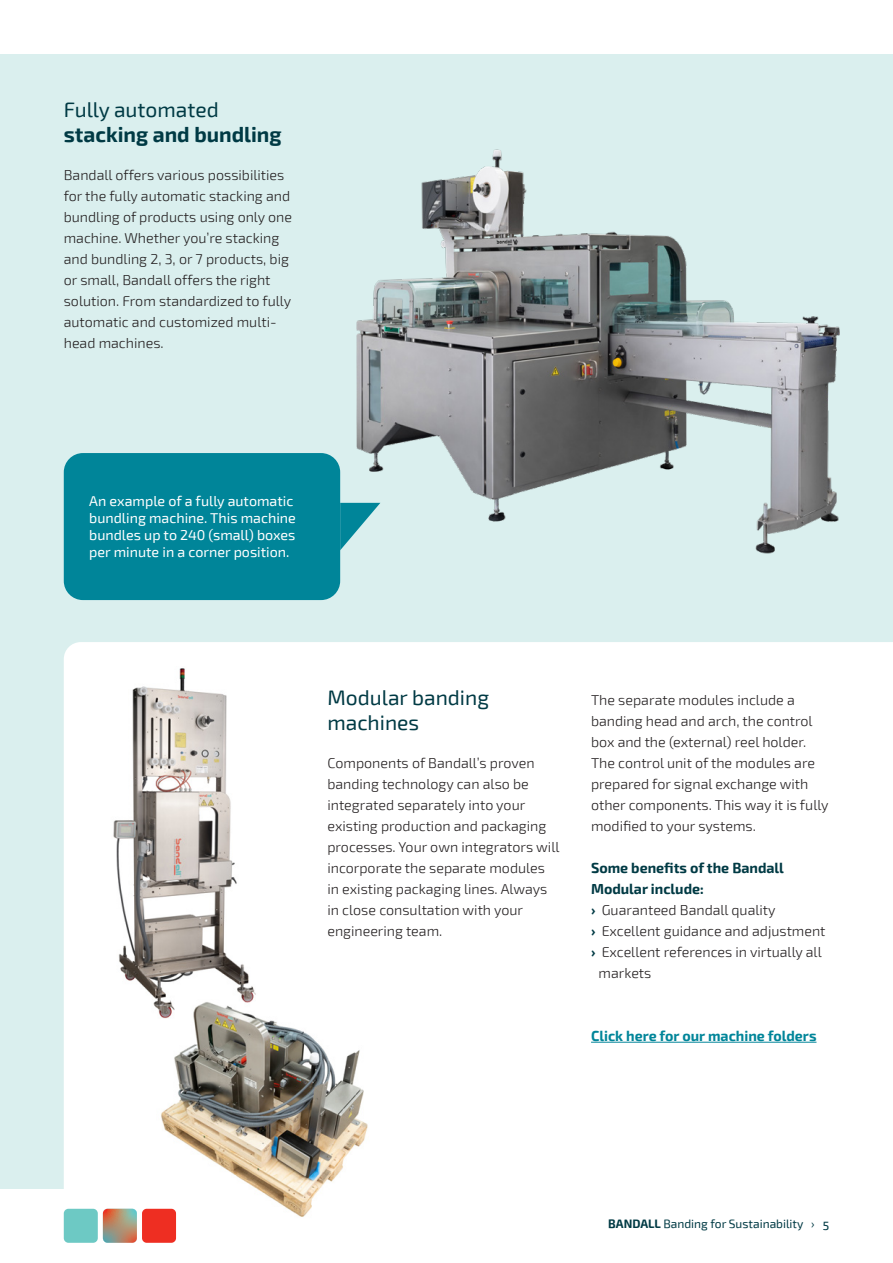
<style>
.page{position:relative;width:893px;height:1263px;background:#fff}
.page>*{position:absolute;margin:0;border:0;box-sizing:border-box;transform-origin:0 0}
.Subkop{font:700 21px/25.2px "Exo 2";color:#003a44}
.Subkop-2{font:21px/25.2px "Exo 2";color:#003a44}
.Bodytekst_NL{font:300 14.25px/21px "Exo 2";color:#231f20}
.Subkop_Bruin{font:14.25px/17.1px "Exo 2";color:#fff}
.Bodytekst_NL-2{font:700 14.25px/21px "Exo 2";color:#003a44}
.Bodytekst_NL-3{font:700 14.25px "Exo 2";color:#008599}
.t1{font:12px "Exo 2";color:#003a44}
.s1{font-weight:400}
.s2{font-weight:700;color:#003a44}
.s3{font-weight:700}
.s4{font-weight:500}
</style>
<div class="page">
<div style="left:142px;top:1209px;width:34px;height:34px;background:#ee2e22;border-radius:5px"></div>
<div style="left:64px;top:1209px;width:34px;height:34px;background:#6dc9c4;border-radius:5px"></div>
<svg style="left:103px;top:1209px;width:34px;height:34px"></svg>
<div style="left:0;top:54px;width:893px;height:1134px;background:#daefee"></div>
<div style="left:64px;top:642px;width:829px;height:546px;background:#fff"></div>
<hr style="left:591px;top:1042px;width:225px;height:1px;background:#008599">
<img style="left:334px;top:149px;width:506px;height:420px">
<div style="left:64px;top:453px;width:276px;height:147px;background:#008599;border-radius:19px"></div>
<svg style="left:340px;top:503px;width:40px;height:47px"></svg>
<img style="left:106px;top:667px;width:154px;height:353px">
<img style="left:156px;top:999px;width:218px;height:219px">
<p class="Subkop" style="left:64px;top:98px;width:219px"><span class="s1">Fully automated </span>stacking and bundling</p>
<p class="Bodytekst_NL" style="left:64px;top:165px;width:230px">Bandall offers various possibilities for the fully automatic stacking and bundling of products using only one machine. Whether you’re stacking and bundling 2, 3, or 7 products, big or small, Bandall offers the right solution. From standardized to fully automatic and customized multi&shy;head machines.</p>
<p class="Subkop_Bruin" style="left:89px;top:493px;width:208px">An example of a fully automatic bundling machine. This machine bundles up to 240 (small) boxes per minute in a corner position.</p>
<p class="Subkop-2" style="left:327px;top:685px;width:163px">Modular banding machines</p>
<p class="Bodytekst_NL" style="left:327px;top:753px;width:234px">Components of Bandall’s proven banding technology can also be integrated separately into your existing production and packaging processes. Your own integrators will incorporate the separate modules in existing packaging lines. Always in close consultation with your engineering team.</p>
<p class="Bodytekst_NL" style="left:591px;top:690px;width:239px">The separate modules include a banding head and arch, the control box and the (external) reel holder.<br>The control unit of the modules are prepared for signal exchange with other components. This way it is fully modified to your systems.</p>
<p class="Bodytekst_NL-2" style="left:591px;top:858px;width:194px">Some benefits of the Bandall<br>Modular include:</p>
<p class="Bodytekst_NL" style="left:591px;top:900px;width:186px"><span class="s2">›</span> Guaranteed Bandall quality</p>
<p class="Bodytekst_NL" style="left:591px;top:921px;width:236px"><span class="s2">›</span> Excellent guidance and adjustment</p>
<p class="Bodytekst_NL" style="left:599px;top:942px;width:225px;text-indent:-8px"><span class="s2">›</span> Excellent references in virtually all markets</p>
<p class="Bodytekst_NL-3" style="left:591px;top:1027px;width:227px">Click here for our machine folders</p>
<p class="t1" style="left:608px;top:1217px;width:222px"><span class="s3">BANDALL</span> Banding for Sustainability › <span class="s4">5</span></p>
</div>
